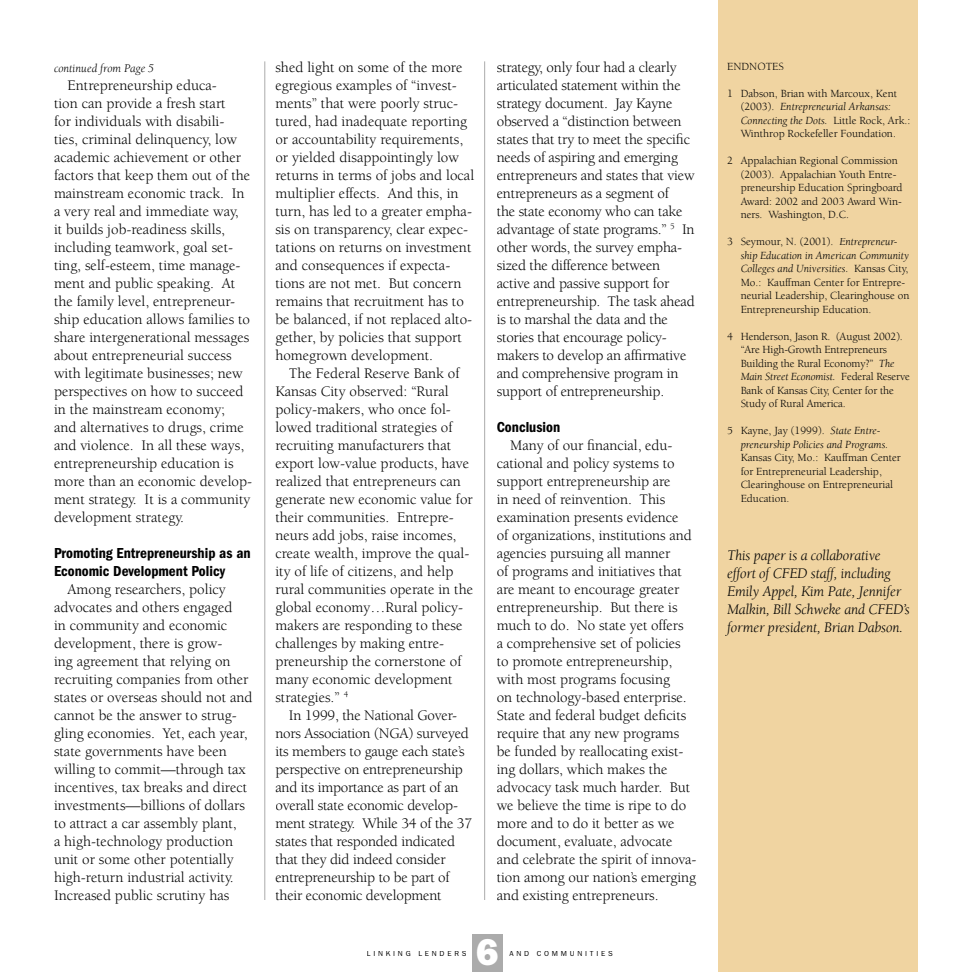
<style>
.page{position:relative;width:972px;height:972px;background:#fff}
.page>*{position:absolute;margin:0;border:0;box-sizing:border-box;transform-origin:0 0}
.t1{font:800 37.5px "Franklin Gothic";color:#fff}
.t2{font:15px/18px "Berkeley";color:#000}
.t3{font:italic 15px/18px "Berkeley";letter-spacing:-.01em;color:#000}
.t4{font:600 condensed 15px/18px "Franklin Gothic";color:#000}
.t5{font:italic 12px "Berkeley";color:#000}
.t6{font:11.25px/13.5px "Berkeley";color:#000}
.t7{font:italic 11.25px/13.5px "Berkeley";color:#000}
.t8{font:7.5px "Franklin Gothic";letter-spacing:.37em;color:#000}
.s1{font-style:italic}
.s2{font-style:normal}
</style>
<div class="page">
<div style="left:472px;top:934px;width:31px;height:38px;background:#ababab"></div>
<hr style="left:264px;top:61px;width:1px;height:839px;background:#ababab">
<hr style="left:484px;top:61px;width:1px;height:839px;background:#ababab">
<div style="left:718px;top:0;width:200px;height:972px;background:#f0d4a1"></div>
<p class="t5" style="left:54px;top:62px;width:102px">continued from Page 5</p>
<p class="t2" style="left:54px;top:77px;width:200px;text-indent:14px">Entrepreneurship educa-<br>tion can provide a fresh start<br>for individuals with disabili&shy;ties, criminal delinquency, low academic achievement or other factors that keep them out of the mainstream economic track. In a very real and immediate way,<br>it builds job-readiness skills, including teamwork, goal set&shy;ting, self-esteem, time manage&shy;ment and public speaking. At the family level, entrepreneur&shy;ship education allows families to share intergenerational messages about entrepreneurial success with legitimate businesses; new perspectives on how to succeed in the mainstream economy;<br>and alternatives to drugs, crime and violence. In all these ways, entrepreneurship education is more than an economic develop&shy;ment strategy. It is a community development strategy.</p>
<p class="t4" style="left:54px;top:544px;width:198px">Promoting Entrepreneurship as an<br>Economic Development Policy</p>
<p class="t2" style="left:54px;top:581px;width:200px;text-indent:14px">Among researchers, policy advocates and others engaged<br>in community and economic development, there is grow-<br>ing agreement that relying on recruiting companies from other states or overseas should not and cannot be the answer to strug&shy;gling economies. Yet, each year, state governments have been willing to commit—through tax incentives, tax breaks and direct investments—billions of dollars to attract a car assembly plant,<br>a high-technology production unit or some other potentially high-return industrial activity.<br>Increased public scrutiny has</p>
<p class="t2" style="left:275px;top:59px;width:200px">shed light on some of the more egregious examples of “invest&shy;ments” that were poorly struc&shy;tured, had inadequate reporting or accountability requirements, or yielded disappointingly low returns in terms of jobs and local multiplier effects. And this, in turn, has led to a greater empha&shy;sis on transparency, clear expec&shy;tations on returns on investment and consequences if expecta&shy;tions are not met. But concern remains that recruitment has to be balanced, if not replaced alto&shy;gether, by policies that support homegrown development.</p>
<p class="t2" style="left:275px;top:365px;width:199px;text-indent:14px">The Federal Reserve Bank of<br>Kansas City observed: “Rural policy-makers, who once fol&shy;lowed traditional strategies of recruiting manufacturers that export low-value products, have realized that entrepreneurs can generate new economic value for their communities. Entrepre&shy;neurs add jobs, raise incomes, create wealth, improve the qual&shy;ity of life of citizens, and help rural communities operate in the global economy…Rural policy&shy;makers are responding to these challenges by making entre&shy;preneurship the cornerstone of many economic development strategies.” <sup>4</sup></p>
<p class="t2" style="left:275px;top:707px;width:198px;text-indent:14px">In 1999, the National Gover&shy;nors Association (NGA) surveyed its members to gauge each state’s perspective on entrepreneurship and its importance as part of an overall state economic develop&shy;ment strategy. While 34 of the 37 states that responded indicated that they did indeed consider entrepreneurship to be part of their economic development</p>
<p class="t2" style="left:497px;top:59px;width:200px">strategy, only four had a clearly articulated statement within the strategy document. Jay Kayne observed a “distinction between states that try to meet the specific needs of aspiring and emerging entrepreneurs and states that view entrepreneurs as a segment of<br>the state economy who can take advantage of state programs.” <sup>5</sup> In other words, the survey empha&shy;sized the difference between active and passive support for entrepreneurship. The task ahead is to marshal the data and the stories that encourage policy&shy;makers to develop an affirmative and comprehensive program in support of entrepreneurship.</p>
<p class="t4" style="left:497px;top:418px;width:65px">Conclusion</p>
<p class="t2" style="left:497px;top:437px;width:201px;text-indent:14px">Many of our financial, edu&shy;cational and policy systems to support entrepreneurship are<br>in need of reinvention. This examination presents evidence<br>of organizations, institutions and agencies pursuing all manner<br>of programs and initiatives that are meant to encourage greater entrepreneurship. But there is much to do. No state yet offers<br>a comprehensive set of policies<br>to promote entrepreneurship, with most programs focusing<br>on technology-based enterprise.<br>State and federal budget deficits require that any new programs be funded by reallocating exist&shy;ing dollars, which makes the advocacy task much harder. But we believe the time is ripe to do more and to do it better as we document, evaluate, advocate and celebrate the spirit of innova&shy;tion among our nation’s emerging and existing entrepreneurs.</p>
<h1 class="t1" style="left:476px;top:930px;width:24px">6</h1>
<p class="t8" style="left:367px;top:950px;width:101px">LINKING LENDERS</p>
<p class="t8" style="left:509px;top:950px;width:105px">AND COMMUNITIES</p>
<p class="t6" style="left:727px;top:60px;width:58px">ENDNOTES</p>
<p class="t6" style="left:741px;top:87px;width:171px;text-indent:-14px">1 Dabson, Brian with Marcoux, Kent (2003). <span class="s1">Entrepreneurial Arkansas:<br>Connecting the Dots.</span> Little Rock, Ark.:<br>Winthrop Rockefeller Foundation.</p>
<p class="t6" style="left:741px;top:154px;width:163px;text-indent:-14px">2 Appalachian Regional Commission (2003). Appalachian Youth Entre&shy;preneurship Education Springboard<br>Award: 2002 and 2003 Award Win&shy;ners. Washington, D.C.</p>
<p class="t6" style="left:741px;top:235px;width:170px;text-indent:-14px">3 Seymour, N. (2001). <span class="s1">Entrepreneur&shy;ship Education in American Community Colleges and Universities.</span> Kansas City, Mo.: Kauffman Center for Entrepre&shy;neurial Leadership, Clearinghouse on Entrepreneurship Education.</p>
<p class="t6" style="left:741px;top:330px;width:171px;text-indent:-14px">4 Henderson, Jason R. (August 2002). “Are High-Growth Entrepreneurs Building the Rural Economy?” <span class="s1">The Main Street Economist.</span> Federal Reserve Bank of Kansas City, Center for the Study of Rural America.</p>
<p class="t7" style="left:741px;top:424px;width:149px;text-indent:-14px"><span class="s2">5 Kayne, Jay (1999).</span> State Entre&shy;preneurship Policies and Programs.</p>
<p class="t6" style="left:741px;top:451px;width:162px">Kansas City, Mo.: Kauffman Center for Entrepreneurial Leadership,<br>Clearinghouse on Entrepreneurial<br>Education.</p>
<p class="t3" style="left:727px;top:547px;width:184px">This paper is a collaborative effort of CFED staff, including<br>Emily Appel, Kim Pate, Jennifer<br>Malkin, Bill Schweke and CFED’s former president, Brian Dabson.</p>
</div>
